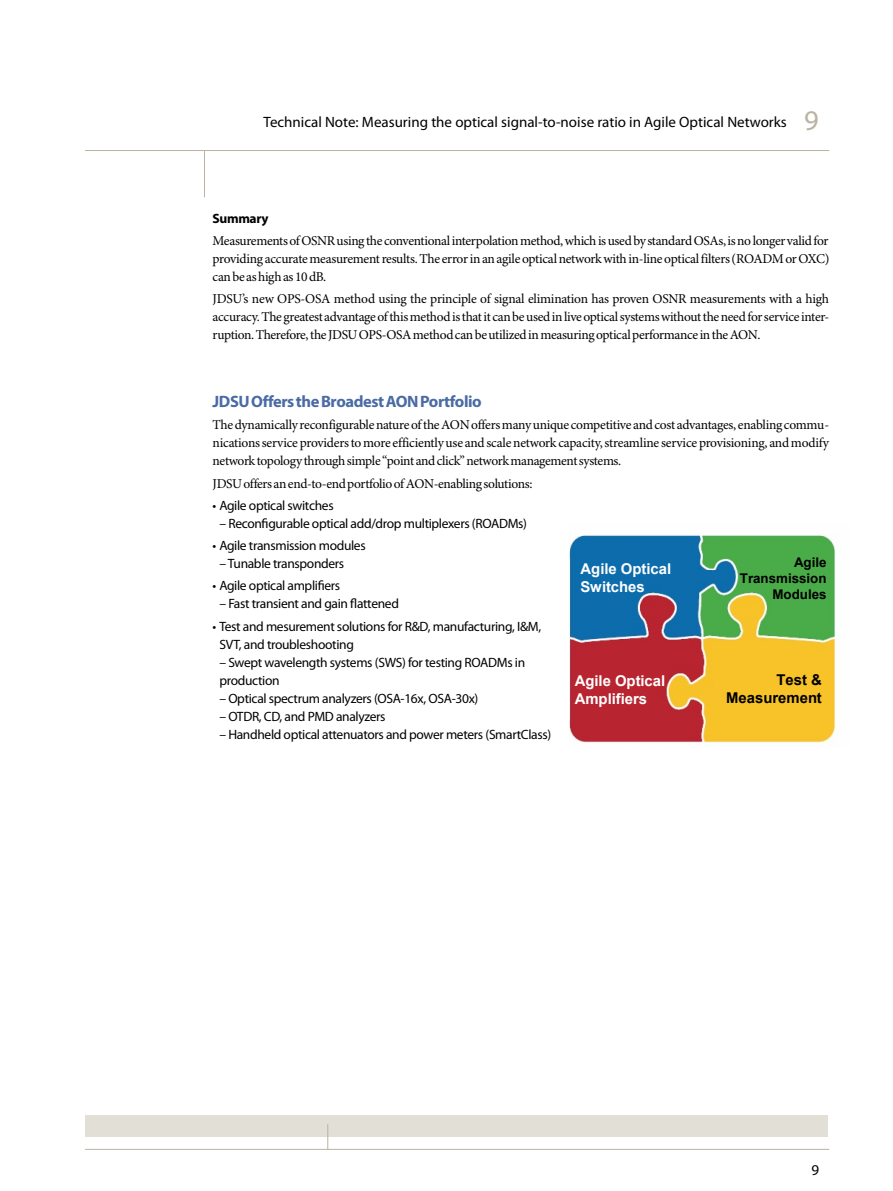
<style>
.page{position:relative;width:893px;height:1191px;background:#fff}
.page>*{position:absolute;margin:0;border:0;box-sizing:border-box;transform-origin:0 0}
.Body_subhead_blue{font:700 16.5px "Myriad Pro";letter-spacing:-.025em;color:#4a6ba4}
.t1{font:15px "Myriad Pro";color:#000}
.t2{font:700 14.85px/17.9px "Arial";color:#fff}
.t3{font:700 14.85px/17.9px "Arial";color:#000;text-align:right}
.Body{font:13.5px/18px "Minion Pro";letter-spacing:-.025em;color:#000;text-align:justify}
.Bullet_points{font:13.5px/18px "Myriad Pro";letter-spacing:-.025em;color:#000}
.Body_subhead_bold{font:700 13.5px "Myriad Pro";letter-spacing:-.025em;color:#000}
.t4{font:700 13.35px/16px "Arial";color:#000;text-align:right}
.s1{font-size:28.5px;color:#bbb2a2}
</style>
<div class="page">
<div style="left:85px;top:1115px;width:743px;height:22px;background:#e2dfd7"></div>
<hr style="left:85px;top:1149px;width:744px;height:1px;background:#bbb2a2">
<svg style="left:327px;top:1124px;width:1px;height:25px"></svg>
<hr style="left:85px;top:150px;width:744px;height:1px;background:#bbb2a2">
<hr style="left:204px;top:150px;width:1px;height:47px;background:#bbb2a2">
<img style="left:570px;top:535px;width:266px;height:208px">
<p class="t1" style="left:264px;top:114px;width:557px">Technical Note: Measuring the optical signal-to-noise ratio in Agile Optical Networks <span class="s1">9</span></p>
<p class="Body_subhead_bold" style="left:213px;top:211px;width:57px">Summary</p>
<p class="Body" style="left:213px;top:232px;width:618px">Measurements of OSNR using the conventional interpolation method, which is used by standard OSAs, is no longer valid for providing accurate measurement results. The error in an agile optical network with in-line optical filters (ROADM or OXC) can be as high as 10 dB.</p>
<p class="Body" style="left:213px;top:290px;width:618px">JDSU’s new OPS-OSA method using the principle of signal elimination has proven OSNR measurements with a high accuracy. The greatest advantage of this method is that it can be used in live optical systems without the need for service inter&shy;ruption. Therefore, the JDSU OPS-OSA method can be utilized in measuring optical performance in the AON.</p>
<p class="Body_subhead_blue" style="left:213px;top:392px;width:271px">JDSU Offers the Broadest AON Portfolio</p>
<p class="Body" style="left:213px;top:416px;width:618px">The dynamically reconfigurable nature of the AON offers many unique competitive and cost advantages, enabling commu&shy;nications service providers to more efficiently use and scale network capacity, streamline service provisioning, and modify network topology through simple “point and click” network management systems.</p>
<p class="Body" style="left:213px;top:475px;width:321px">JDSU offers an end-to-end portfolio of AON-enabling solutions:</p>
<p class="Bullet_points" style="left:213px;top:496px;width:123px">• Agile optical switches</p>
<p class="Bullet_points" style="left:219px;top:514px;width:309px">– Reconfigurable optical add/drop multiplexers (ROADMs)</p>
<p class="Bullet_points" style="left:213px;top:537px;width:155px">• Agile transmission modules</p>
<p class="Bullet_points" style="left:219px;top:555px;width:126px">– Tunable transponders</p>
<p class="Bullet_points" style="left:213px;top:577px;width:129px">• Agile optical amplifiers</p>
<p class="Bullet_points" style="left:219px;top:595px;width:181px">– Fast transient and gain flattened</p>
<p class="Bullet_points" style="left:219px;top:617px;width:323px;text-indent:-7px">• Test and mesurement solutions for R&amp;D, manufacturing, I&amp;M,<br>SVT, and troubleshooting</p>
<p class="Bullet_points" style="left:219px;top:653px;width:307px">– Swept wavelength systems (SWS) for testing ROADMs in production</p>
<p class="Bullet_points" style="left:219px;top:689px;width:260px">– Optical spectrum analyzers (OSA-16x, OSA-30x)</p>
<p class="Bullet_points" style="left:219px;top:707px;width:168px">– OTDR, CD, and PMD analyzers</p>
<p class="Bullet_points" style="left:219px;top:725px;width:333px">– Handheld optical attenuators and power meters (SmartClass)</p>
<p class="t4" style="left:740px;top:555px;width:88px">Agile<br>Transmission<br>Modules</p>
<p class="t2" style="left:580px;top:560px;width:92px">Agile Optical<br>Switches</p>
<p class="t3" style="left:726px;top:671px;width:97px">Test &amp;<br>Measurement</p>
<p class="t2" style="left:575px;top:672px;width:92px">Agile Optical<br>Amplifiers</p>
<p class="t1" style="left:811px;top:1162px;width:9px">9</p>
</div>
